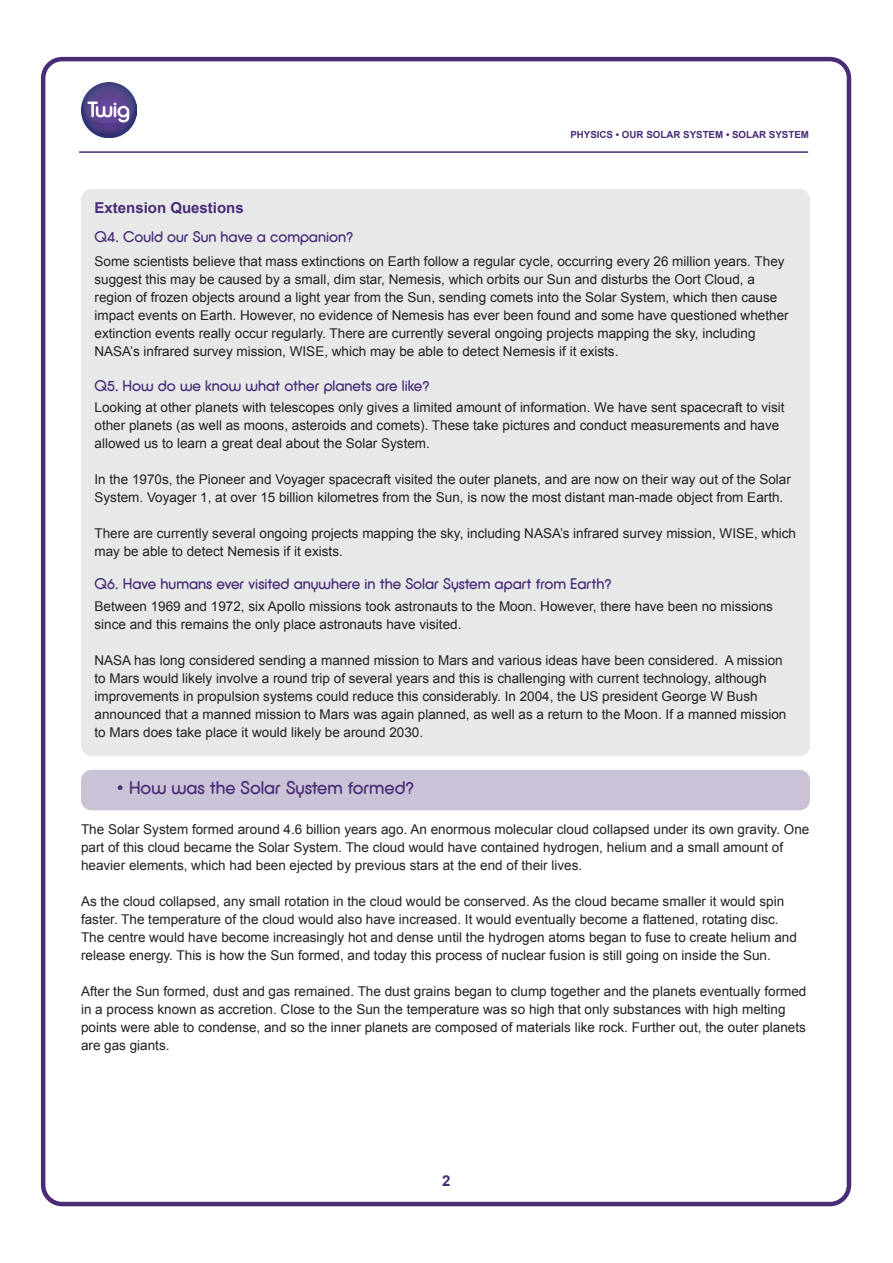
<style>
.page{position:relative;width:893px;height:1263px;background:#fff}
.page>*{position:absolute;margin:0;border:0;box-sizing:border-box;transform-origin:0 0}
.t1{font:18px "Defused";color:#492b76}
.t2{font:15px "Defused";color:#492b76}
.t3{font:700 15px "Arial";color:#492b76}
.t4{font:13.5px/18px "Arial";color:#231f20}
.t5{font:700 9.75px "Arial";color:#492b76}
</style>
<div class="page">
<div style="left:41px;top:57px;width:810px;height:1149px;border:4px solid #492b76;border-radius:19px"></div>
<hr style="left:79px;top:151px;width:729px;height:2px;background:#492b76">
<img style="left:82px;top:83px;width:55px;height:55px">
<div style="left:81px;top:770px;width:729px;height:40px;background:#cac3d7;border-radius:11px"></div>
<div style="left:81px;top:189px;width:729px;height:567px;background:#e7e9e9;border-radius:11px"></div>
<p class="t5" style="left:570px;top:128px;width:240px">PHYSICS • OUR SOLAR SYSTEM • SOLAR SYSTEM</p>
<p class="t3" style="left:94px;top:198px;width:151px">Extension Questions</p>
<p class="t2" style="left:94px;top:228px;width:260px">Q4. Could our Sun have a companion?</p>
<p class="t4" style="left:94px;top:253px;width:696px">Some scientists believe that mass extinctions on Earth follow a regular cycle, occurring every 26 million years. They suggest this may be caused by a small, dim star, Nemesis, which orbits our Sun and disturbs the Oort Cloud, a region of frozen objects around a light year from the Sun, sending comets into the Solar System, which then cause impact events on Earth. However, no evidence of Nemesis has ever been found and some have questioned whether extinction events really occur regularly. There are currently several ongoing projects mapping the sky, including NASA’s infrared survey mission, WISE, which may be able to detect Nemesis if it exists.</p>
<p class="t2" style="left:94px;top:376px;width:337px">Q5. How do we know what other planets are like?</p>
<p class="t4" style="left:94px;top:398px;width:692px">Looking at other planets with telescopes only gives a limited amount of information. We have sent spacecraft to visit other planets (as well as moons, asteroids and comets). These take pictures and conduct measurements and have allowed us to learn a great deal about the Solar System.</p>
<p class="t4" style="left:94px;top:470px;width:698px">In the 1970s, the Pioneer and Voyager spacecraft visited the outer planets, and are now on their way out of the Solar<br>System. Voyager 1, at over 15 billion kilometres from the Sun, is now the most distant man-made object from Earth.</p>
<p class="t4" style="left:94px;top:524px;width:703px">There are currently several ongoing projects mapping the sky, including NASA’s infrared survey mission, WISE, which may be able to detect Nemesis if it exists.</p>
<p class="t2" style="left:94px;top:575px;width:519px">Q6. Have humans ever visited anywhere in the Solar System apart from Earth?</p>
<p class="t4" style="left:94px;top:597px;width:680px">Between 1969 and 1972, six Apollo missions took astronauts to the Moon. However, there have been no missions since and this remains the only place astronauts have visited.</p>
<p class="t4" style="left:94px;top:651px;width:693px">NASA has long considered sending a manned mission to Mars and various ideas have been considered. A mission to Mars would likely involve a round trip of several years and this is challenging with current technology, although improvements in propulsion systems could reduce this considerably. In 2004, the US president George W Bush announced that a manned mission to Mars was again planned, as well as a return to the Moon. If a manned mission to Mars does take place it would likely be around 2030.</p>
<h1 class="t1" style="left:116px;top:777px;width:299px">• How was the Solar System formed?</h1>
<p class="t4" style="left:81px;top:820px;width:730px">The Solar System formed around 4.6 billion years ago. An enormous molecular cloud collapsed under its own gravity. One part of this cloud became the Solar System. The cloud would have contained hydrogen, helium and a small amount of heavier elements, which had been ejected by previous stars at the end of their lives.</p>
<p class="t4" style="left:81px;top:892px;width:717px">As the cloud collapsed, any small rotation in the cloud would be conserved. As the cloud became smaller it would spin faster. The temperature of the cloud would also have increased. It would eventually become a flattened, rotating disc.<br>The centre would have become increasingly hot and dense until the hydrogen atoms began to fuse to create helium and release energy. This is how the Sun formed, and today this process of nuclear fusion is still going on inside the Sun.</p>
<p class="t4" style="left:81px;top:982px;width:727px">After the Sun formed, dust and gas remained. The dust grains began to clump together and the planets eventually formed in a process known as accretion. Close to the Sun the temperature was so high that only substances with high melting points were able to condense, and so the inner planets are composed of materials like rock. Further out, the outer planets are gas giants.</p>
<p class="t3" style="left:442px;top:1170px;width:10px">2</p>
</div>
